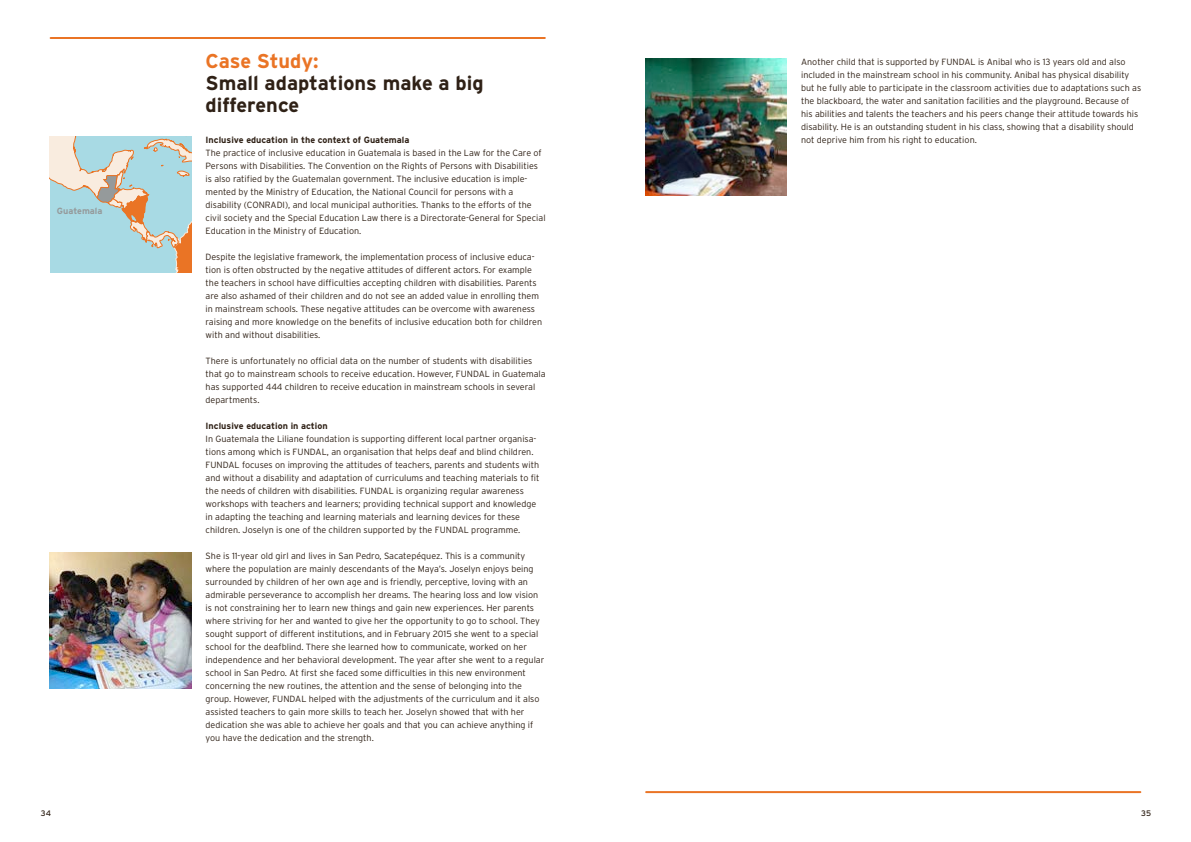
<style>
.page{position:relative;width:1191px;height:842px;background:#fff}
.page>*{position:absolute;margin:0;border:0;box-sizing:border-box;transform-origin:0 0}
.t1{font:700 20px/22px "Interstate";color:#2f2116}
.t2{font:700 20px "Interstate";letter-spacing:-.01em;color:#ea7425}
.t3{font:300 9px/13px "Interstate";color:#2f2116}
.t4{font:700 9px "Interstate";color:#2f2116}
.t5{font:700 9px "Interstate";color:#959a9b}
.t6{font:8px "Interstate";color:#2f2116}
</style>
<div class="page">
<svg style="left:50px;top:136px;width:141px;height:137px;background:#bbd2d0"></svg>
<hr style="left:51px;top:37px;width:494px;height:2px;background:#ea7425">
<img style="left:50px;top:552px;width:141px;height:137px">
<hr style="left:646px;top:791px;width:494px;height:2px;background:#ea7425">
<img style="left:645px;top:58px;width:142px;height:137px">
<p class="t5" style="left:57px;top:206px;width:47px">Guatemala</p>
<p class="t6" style="left:41px;top:809px;width:12px">34</p>
<h1 class="t2" style="left:206px;top:50px;width:115px">Case Study:</h1>
<h1 class="t1" style="left:206px;top:72px;width:279px">Small adaptations make a big difference</h1>
<p class="t4" style="left:206px;top:135px;width:205px">Inclusive education in the context of Guatemala</p>
<p class="t3" style="left:206px;top:146px;width:341px">The practice of inclusive education in Guatemala is based in the Law for the Care of Persons with Disabilities. The Convention on the Rights of Persons with Disabilities is also ratified by the Guatemalan government. The inclusive education is imple&shy;mented by the Ministry of Education, the National Council for persons with a disability (CONRADI), and local municipal authorities. Thanks to the efforts of the civil society and the Special Education Law there is a Directorate-General for Special Education in the Ministry of Education.</p>
<p class="t3" style="left:206px;top:250px;width:338px">Despite the legislative framework, the implementation process of inclusive educa&shy;tion is often obstructed by the negative attitudes of different actors. For example the teachers in school have difficulties accepting children with disabilities. Parents are also ashamed of their children and do not see an added value in enrolling them in mainstream schools. These negative attitudes can be overcome with awareness raising and more knowledge on the benefits of inclusive education both for children with and without disabilities.</p>
<p class="t3" style="left:206px;top:354px;width:341px">There is unfortunately no official data on the number of students with disabilities that go to mainstream schools to receive education. However, FUNDAL in Guatemala has supported 444 children to receive education in mainstream schools in several departments.</p>
<p class="t4" style="left:206px;top:421px;width:124px">Inclusive education in action</p>
<p class="t3" style="left:206px;top:432px;width:335px">In Guatemala the Liliane foundation is supporting different local partner organisa&shy;tions among which is FUNDAL, an organisation that helps deaf and blind children.<br>FUNDAL focuses on improving the attitudes of teachers, parents and students with and without a disability and adaptation of curriculums and teaching materials to fit the needs of children with disabilities. FUNDAL is organizing regular awareness workshops with teachers and learners; providing technical support and knowledge in adapting the teaching and learning materials and learning devices for these children. Joselyn is one of the children supported by the FUNDAL programme.</p>
<p class="t3" style="left:206px;top:549px;width:340px">She is 11-year old girl and lives in San Pedro, Sacatepéquez. This is a community where the population are mainly descendants of the Maya’s. Joselyn enjoys being surrounded by children of her own age and is friendly, perceptive, loving with an admirable perseverance to accomplish her dreams. The hearing loss and low vision is not constraining her to learn new things and gain new experiences. Her parents where striving for her and wanted to give her the opportunity to go to school. They sought support of different institutions, and in February 2015 she went to a special school for the deafblind. There she learned how to communicate, worked on her independence and her behavioral development. The year after she went to a regular school in San Pedro. At first she faced some difficulties in this new environment concerning the new routines, the attention and the sense of belonging into the group. However, FUNDAL helped with the adjustments of the curriculum and it also assisted teachers to gain more skills to teach her. Joselyn showed that with her dedication she was able to achieve her goals and that you can achieve anything if you have the dedication and the strength.</p>
<p class="t3" style="left:801px;top:55px;width:342px">Another child that is supported by FUNDAL is Anibal who is 13 years old and also included in the mainstream school in his community. Anibal has physical disability but he fully able to participate in the classroom activities due to adaptations such as the blackboard, the water and sanitation facilities and the playground. Because of his abilities and talents the teachers and his peers change their attitude towards his disability. He is an outstanding student in his class, showing that a disability should not deprive him from his right to education.</p>
<p class="t6" style="left:1141px;top:809px;width:12px">35</p>
</div>
